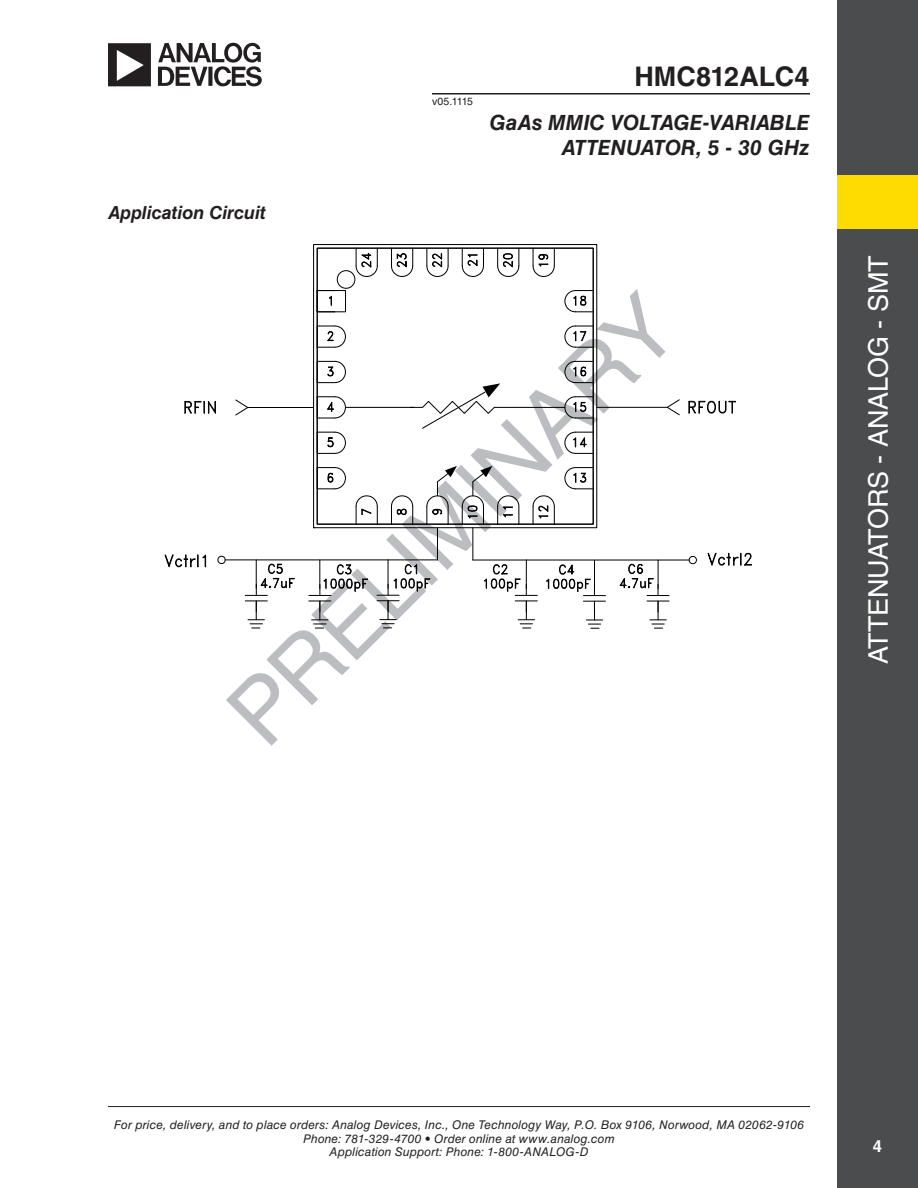
<style>
.page{position:relative;width:918px;height:1188px;background:#fff}
.page>*{position:absolute;margin:0;border:0;box-sizing:border-box;transform-origin:0 0}
.t1{font:90px "Helvetica LT Std";color:#bcbdc0}
.t2{font:27px "Helvetica LT Std";letter-spacing:-.01em;color:#fff}
.t3{font:700 27px "Helvetica LT Std";letter-spacing:.005em;color:#231f20}
.t4{font:italic 700 21px/25.2px "Helvetica LT Std";color:#231f20;text-align:right}
.t5{font:italic 700 18px "Helvetica LT Std";letter-spacing:-.005em;color:#231f20}
.t6{font:700 16.5px "Helvetica LT Std";color:#fff}
.t7{font:italic 12px/13.5px "Helvetica LT Std";letter-spacing:.01em;color:#231f20;text-align:center}
.t8{font:10.5px "Helvetica LT Std";letter-spacing:-.035em;color:#231f20}
</style>
<div class="page">
<hr style="left:108px;top:1106px;width:702px;height:1px;background:#231f20">
<hr style="left:432px;top:93px;width:378px;height:1px;background:#231f20">
<div style="left:837px;top:0;width:81px;height:1188px;background:#4b4c4d"></div>
<div style="left:837px;top:175px;width:81px;height:54px;background:#ffdc01"></div>
<svg style="left:108px;top:43px;width:154px;height:43px"></svg>
<svg style="left:164px;top:554px;width:42px;height:14px"></svg>
<svg style="left:184px;top:400px;width:32px;height:14px"></svg>
<svg style="left:688px;top:400px;width:48px;height:14px"></svg>
<svg style="left:688px;top:556px;width:9px;height:8px"></svg>
<hr style="left:473px;top:560px;width:216px;height:1px;background:#000">
<svg style="left:666px;top:399px;width:14px;height:17px"></svg>
<hr style="left:597px;top:407px;width:70px;height:1px;background:#000">
<svg style="left:483px;top:560px;width:54px;height:68px"></svg>
<svg style="left:546px;top:560px;width:59px;height:69px"></svg>
<svg style="left:619px;top:560px;width:50px;height:69px"></svg>
<svg style="left:707px;top:552px;width:45px;height:14px"></svg>
<svg style="left:217px;top:556px;width:9px;height:8px"></svg>
<hr style="left:225px;top:559px;width:212px;height:1px;background:#000">
<svg style="left:377px;top:560px;width:54px;height:68px"></svg>
<svg style="left:309px;top:560px;width:59px;height:69px"></svg>
<svg style="left:245px;top:560px;width:50px;height:68px"></svg>
<svg style="left:235px;top:399px;width:13px;height:17px"></svg>
<hr style="left:248px;top:407px;width:66px;height:1px;background:#000">
<div style="left:313px;top:244px;width:284px;height:284px;border:1px solid #000"></div>
<svg style="left:317px;top:325px;width:29px;height:23px"></svg>
<svg style="left:316px;top:360px;width:30px;height:24px"></svg>
<svg style="left:317px;top:396px;width:29px;height:23px"></svg>
<svg style="left:316px;top:431px;width:30px;height:23px"></svg>
<svg style="left:316px;top:466px;width:30px;height:24px"></svg>
<svg style="left:564px;top:289px;width:29px;height:24px"></svg>
<svg style="left:564px;top:325px;width:29px;height:23px"></svg>
<svg style="left:564px;top:360px;width:29px;height:24px"></svg>
<svg style="left:564px;top:396px;width:29px;height:23px"></svg>
<svg style="left:564px;top:431px;width:29px;height:23px"></svg>
<svg style="left:564px;top:467px;width:30px;height:23px"></svg>
<svg style="left:316px;top:248px;width:62px;height:65px"></svg>
<svg style="left:390px;top:248px;width:24px;height:29px"></svg>
<svg style="left:426px;top:248px;width:23px;height:29px"></svg>
<svg style="left:461px;top:248px;width:24px;height:29px"></svg>
<svg style="left:497px;top:248px;width:23px;height:29px"></svg>
<svg style="left:532px;top:248px;width:23px;height:29px"></svg>
<svg style="left:355px;top:495px;width:23px;height:29px"></svg>
<svg style="left:390px;top:495px;width:24px;height:29px"></svg>
<svg style="left:532px;top:495px;width:23px;height:29px"></svg>
<svg style="left:410px;top:383px;width:97px;height:46px"></svg>
<hr style="left:345px;top:407px;width:69px;height:1px;background:#000">
<hr style="left:506px;top:407px;width:59px;height:1px;background:#000">
<svg style="left:426px;top:466px;width:94px;height:59px"></svg>
<hr style="left:437px;top:528px;width:1px;height:32px;background:#000">
<hr style="left:473px;top:528px;width:1px;height:32px;background:#000">
<p class="t5" style="left:108px;top:201px;width:159px">Application Circuit</p>
<p class="t8" style="left:432px;top:95px;width:43px">v05.1115</p>
<h2 class="t3" style="left:634px;top:60px;width:177px">HMC812ALC4</h2>
<h3 class="t4" style="left:490px;top:109px;width:321px">GaAs MMIC VOLTAGE-VARIABLE<br>ATTENUATOR, 5 - 30 GHz</h3>
<h1 class="t1" style="left:207px;top:692px;width:592px;rotate:-45deg">PRELIMINARY</h1>
<h2 class="t2" style="left:863px;top:664px;width:410px;rotate:-90deg">ATTENUATORS - ANALOG - SMT</h2>
<p class="t7" style="left:114px;top:1118px;width:692px">For price, delivery, and to place orders: Analog Devices, Inc., One Technology Way, P.O. Box 9106, Norwood, MA 02062-9106<br>Phone: 781-329-4700 • Order online at www.analog.com<br>Application Support: Phone: 1-800-ANALOG-D</p>
<h3 class="t6" style="left:873px;top:1136px;width:11px">4</h3>
</div>
